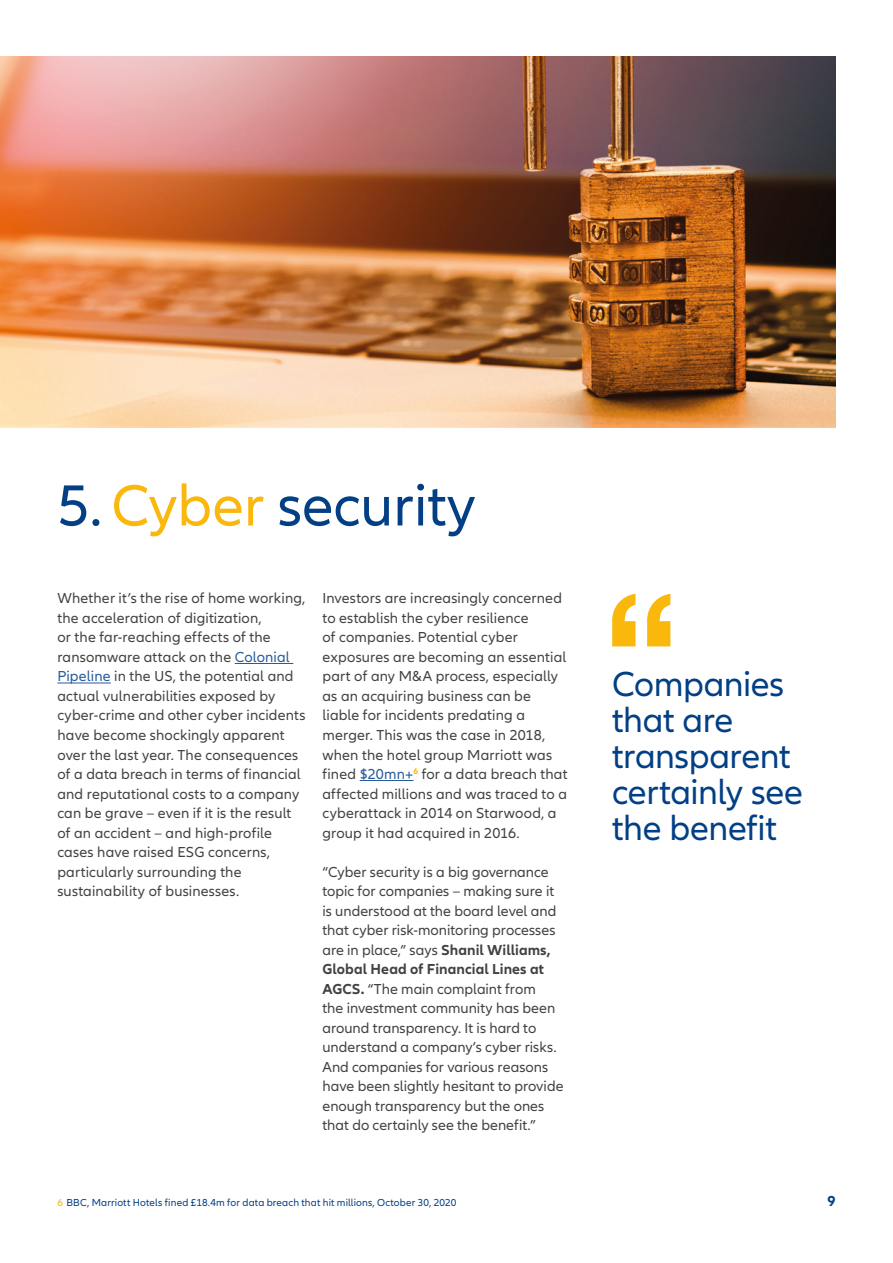
<style>
.page{position:relative;width:893px;height:1263px;background:#fff}
.page>*{position:absolute;margin:0;border:0;box-sizing:border-box;transform-origin:0 0}
.t1{font:60px "Allianz Neo";color:#023f85}
.t2{font:36px/36px "Allianz Neo";letter-spacing:-.01em;color:#023f85}
.Copy_10_13pt{font:15px/19.5px "Allianz Neo";letter-spacing:.01em;color:#424241}
.t3{font:700 15px "Allianz Neo";color:#023f85}
.Caption_Footer_7_9pt{font:10.5px "Allianz Neo";letter-spacing:.015em;color:#023f85}
.s1{color:#fab70c}
.s2{color:#275b9c}
.s3{font-weight:700}
</style>
<div class="page">
<img style="left:1px;top:57px;width:835px;height:371px">
<img style="left:0;top:57px;width:1px;height:371px">
<hr style="left:235px;top:663px;width:58px;height:1px;background:#275b9c">
<hr style="left:57px;top:683px;width:54px;height:1px;background:#275b9c">
<hr style="left:360px;top:780px;width:54px;height:1px;background:#275b9c">
<svg style="left:612px;top:594px;width:58px;height:52px"></svg>
<p class="t1" style="left:57px;top:471px;width:420px">5.<span class="s1">Cyber</span> security</p>
<p class="Copy_10_13pt" style="left:57px;top:589px;width:250px">Whether it’s the rise of home working, the acceleration of digitization,<br>or the far‑reaching effects of the ransomware attack on the <span class="s2">Colonial Pipeline</span> in the US, the potential and actual vulnerabilities exposed by cyber‑crime and other cyber incidents have become shockingly apparent over the last year. The consequences of a data breach in terms of financial and reputational costs to a company can be grave – even if it is the result of an accident – and high‑profile cases have raised ESG concerns, particularly surrounding the sustainability of businesses.</p>
<p class="Copy_10_13pt" style="left:322px;top:589px;width:247px">Investors are increasingly concerned to establish the cyber resilience<br>of companies. Potential cyber exposures are becoming an essential part of any M&amp;A process, especially as an acquiring business can be liable for incidents predating a merger. This was the case in 2018, when the hotel group Marriott was fined <span class="s2">$20mn+</span><sup>6</sup> for a data breach that affected millions and was traced to a cyberattack in 2014 on Starwood, a group it had acquired in 2016.</p>
<p class="Copy_10_13pt" style="left:322px;top:862px;width:243px">“Cyber security is a big governance topic for companies – making sure it is understood at the board level and that cyber risk‑monitoring processes are in place,” says <span class="s3">Shanil Williams, Global Head of Financial Lines at AGCS.</span> “The main complaint from<br>the investment community has been around transparency. It is hard to understand a company’s cyber risks.<br>And companies for various reasons have been slightly hesitant to provide enough transparency but the ones that do certainly see the benefit.”</p>
<p class="Caption_Footer_7_9pt" style="left:57px;top:1196px;width:401px"><span class="s1">6</span> BBC, Marriott Hotels fined £18.4m for data breach that hit millions, October 30, 2020</p>
<p class="t2" style="left:612px;top:667px;width:192px">Companies that are transparent certainly see the benefit</p>
<p class="t3" style="left:827px;top:1192px;width:10px">9</p>
</div>
